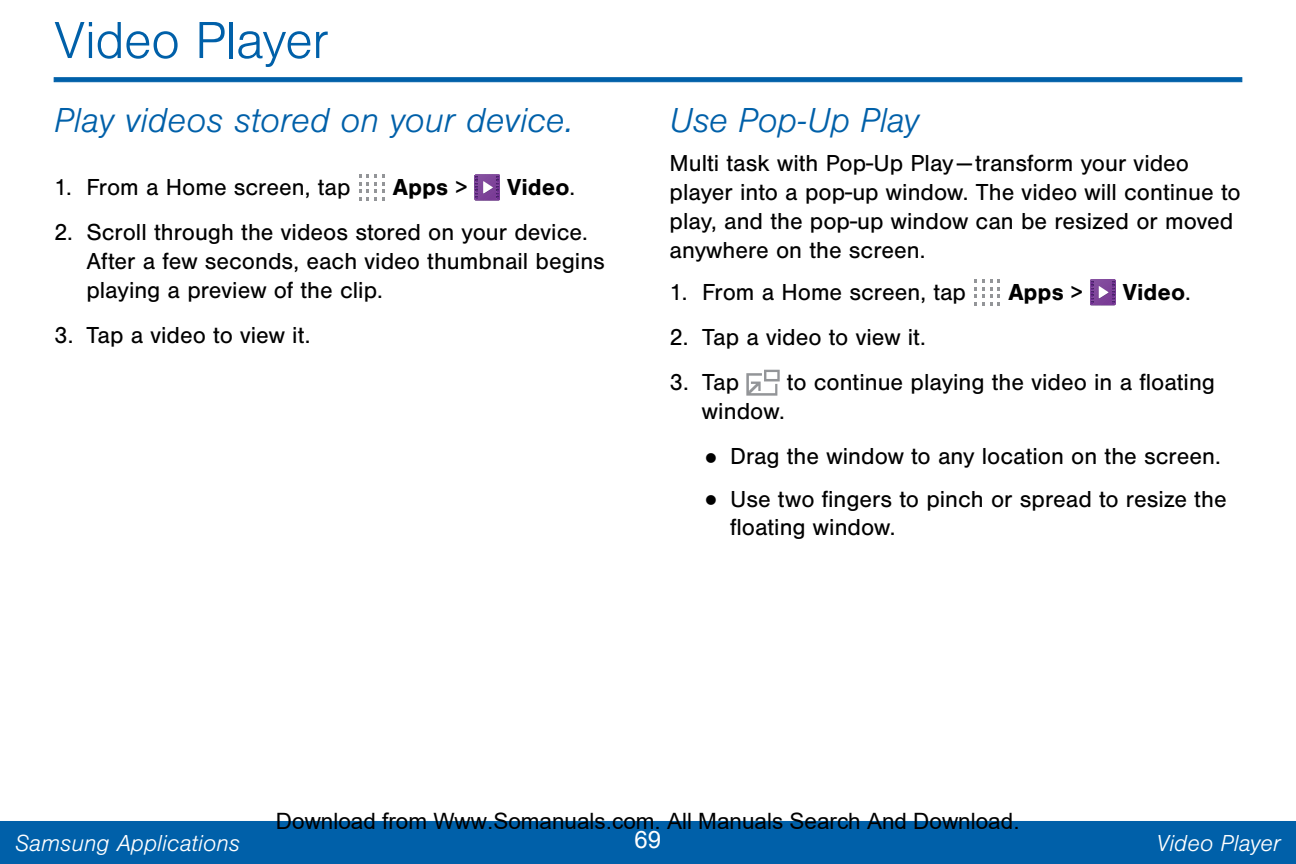
<style>
.page{position:relative;width:1296px;height:864px;background:#fff}
.page>*{position:absolute;margin:0;border:0;box-sizing:border-box;transform-origin:0 0}
.t1{font:300 54px "Nimbus San";letter-spacing:-.015em;color:#0060a9}
.t2{font:italic 300 36px "Nimbus San";color:#0060a9}
.t3{font:24px/28.8px "Nimbus San";color:#000}
.t4{font:italic 300 24px "Nimbus San";color:#fff}
.t5{font:700 24px "Nimbus San";color:#000}
.t6{font:24px "Arial";color:#fff}
.t7{font:22.5px "Arial";color:#000}
.s1{font-weight:400}
.s2{font-family:"Arial";font-size:39px}
</style>
<div class="page">
<div style="left:0;top:821px;width:1296px;height:43px;background:#0060a9"></div>
<svg style="left:54px;top:78px;width:1188px;height:4px;background:#0362aa"></svg>
<svg style="left:359px;top:175px;width:26px;height:26px"></svg>
<hr style="left:475px;top:198px;width:25px;height:3px;background:#482268">
<svg style="left:475px;top:175px;width:25px;height:25px"></svg>
<svg style="left:974px;top:279px;width:26px;height:26px"></svg>
<svg style="left:1090px;top:280px;width:26px;height:25px"></svg>
<svg style="left:746px;top:370px;width:34px;height:26px"></svg>
<h1 class="t1" style="left:54px;top:12px;width:277px">Video Player</h1>
<h2 class="t2" style="left:54px;top:101px;width:521px">Play videos stored on your device.</h2>
<p class="t3" style="left:54px;top:173px;width:298px">1. From a Home screen, tap</p>
<p class="t5" style="left:393px;top:174px;width:76px">Apps <span class="s1">&gt;</span></p>
<p class="t5" style="left:507px;top:174px;width:70px">Video<span class="s1">.</span></p>
<p class="t3" style="left:86px;top:218px;width:520px;text-indent:-32px">2. Scroll through the videos stored on your device.<br>After a few seconds, each video thumbnail begins playing a preview of the clip.</p>
<p class="t3" style="left:54px;top:321px;width:258px">3. Tap a video to view it.</p>
<h2 class="t2" style="left:670px;top:101px;width:251px">Use Pop-Up Play</h2>
<p class="t3" style="left:670px;top:149px;width:573px">Multi task with Pop-Up Play—transform your video player into a pop-up window. The video will continue to play, and the pop-up window can be resized or moved anywhere on the screen.</p>
<p class="t3" style="left:670px;top:278px;width:298px">1. From a Home screen, tap</p>
<p class="t5" style="left:1008px;top:279px;width:76px">Apps <span class="s1">&gt;</span></p>
<p class="t5" style="left:1123px;top:279px;width:70px">Video<span class="s1">.</span></p>
<p class="t3" style="left:670px;top:323px;width:258px">2. Tap a video to view it.</p>
<p class="t3" style="left:670px;top:368px;width:71px">3. Tap</p>
<p class="t3" style="left:787px;top:368px;width:430px">to continue playing the video in a floating</p>
<p class="t3" style="left:702px;top:397px;width:84px">window.</p>
<p class="t3" style="left:704px;top:442px;width:518px"><span class="s2">•</span> Drag the window to any location on the screen.</p>
<p class="t3" style="left:730px;top:485px;width:498px;text-indent:-26px"><span class="s2">•</span> Use two fingers to pinch or spread to resize the floating window.</p>
<p class="t7" style="left:276px;top:809px;width:745px">Download from Www.Somanuals.com. All Manuals Search And Download.</p>
<p class="t4" style="left:15px;top:830px;width:227px">Samsung Applications</p>
<p class="t6" style="left:635px;top:823px;width:28px">69</p>
<p class="t4" style="left:1157px;top:830px;width:126px">Video Player</p>
</div>
